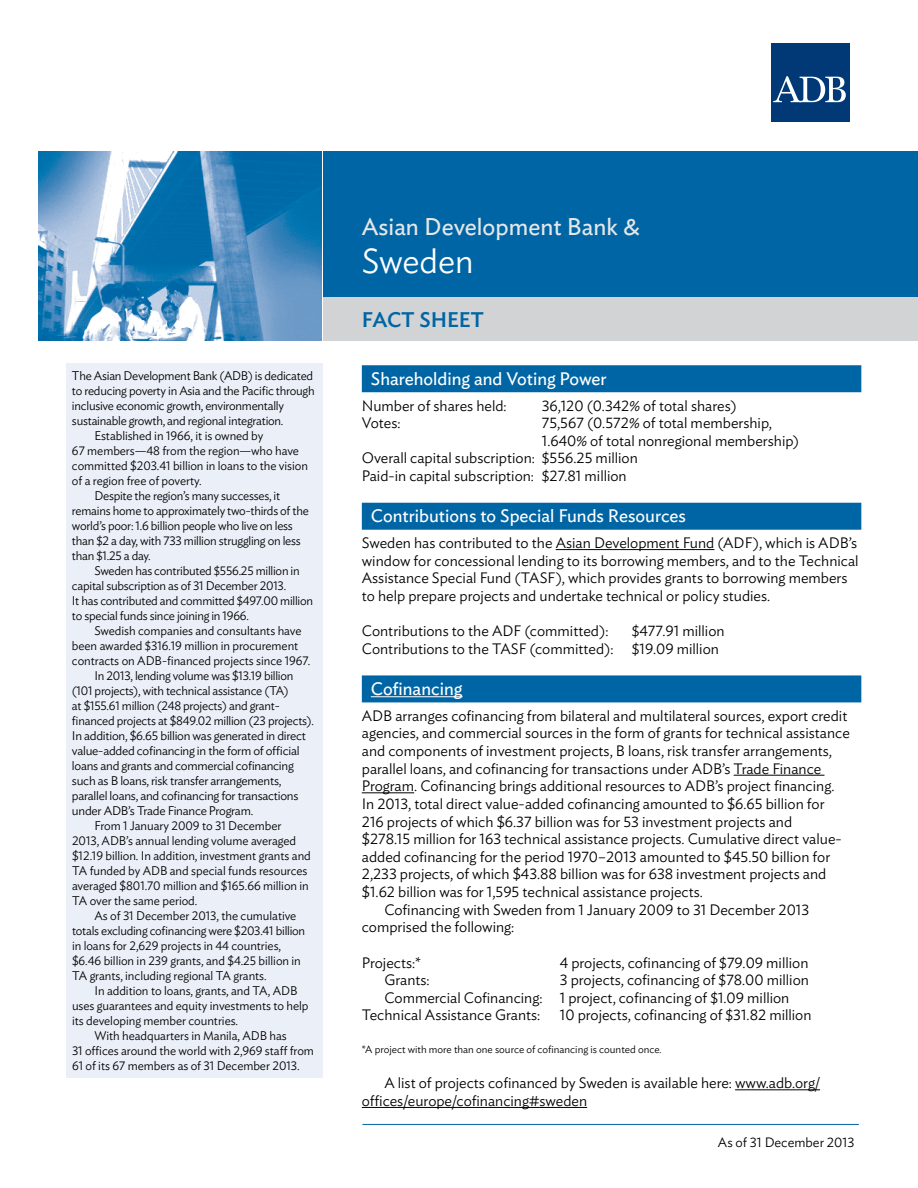
<style>
.page{position:relative;width:918px;height:1188px;background:#fff}
.page>*{position:absolute;margin:0;border:0;box-sizing:border-box;transform-origin:0 0}
.t1{font:300 34.5px "Ideal Sans";color:#fff}
.t2{font:24px "Ideal Sans";color:#e6e7e8}
.t3{font:500 21px "Ideal Sans";color:#0065a4}
.t4{font:18px "Ideal Sans";color:#fff}
.t5{font:300 15px/17.7px "Ideal Sans";color:#000}
.t6{font:300 13.5px "Ideal Sans";color:#000}
.t7{font:300 12.45px "Ideal Sans";letter-spacing:-.02em;color:#000}
.t8{font:300 10.5px "Ideal Sans";color:#000}
</style>
<div class="page">
<div style="left:323px;top:294px;width:595px;height:46px;background:#d1d3d4"></div>
<div style="left:323px;top:152px;width:595px;height:145px;background:#0065a4"></div>
<img style="left:38px;top:152px;width:284px;height:188px">
<hr style="left:362px;top:1124px;width:497px;height:1px;background:#0065a4">
<div style="left:771px;top:44px;width:78px;height:78px;background:#003976"></div>
<svg style="left:773px;top:76px;width:73px;height:26px"></svg>
<div style="left:66px;top:363px;width:256px;height:715px;background:#ebeff7"></div>
<div style="left:362px;top:365px;width:499px;height:27px;background:#0065a4"></div>
<div style="left:362px;top:503px;width:499px;height:27px;background:#0065a4"></div>
<hr style="left:556px;top:549px;width:158px;height:1px;background:#000">
<div style="left:362px;top:675px;width:499px;height:27px;background:#0065a4"></div>
<hr style="left:371px;top:696px;width:91px;height:1px;background:#fff">
<hr style="left:734px;top:775px;width:90px;height:1px;background:#000">
<hr style="left:362px;top:792px;width:52px;height:1px;background:#000">
<hr style="left:735px;top:1089px;width:85px;height:1px;background:#000">
<hr style="left:362px;top:1107px;width:225px;height:1px;background:#000">
<p class="t7" style="left:72px;top:366px;width:243px">The Asian Development Bank (ADB) is dedicated</p>
<p class="t7" style="left:72px;top:381px;width:244px">to reducing poverty in Asia and the Pacific through</p>
<p class="t7" style="left:72px;top:396px;width:214px">inclusive economic growth, environmentally</p>
<p class="t7" style="left:72px;top:411px;width:213px">sustainable growth, and regional integration.</p>
<p class="t7" style="left:94px;top:426px;width:170px">Established in 1966, it is owned by</p>
<p class="t7" style="left:72px;top:441px;width:229px">67 members—48 from the region—who have</p>
<p class="t7" style="left:72px;top:456px;width:238px">committed $203.41 billion in loans to the vision</p>
<p class="t7" style="left:72px;top:471px;width:131px">of a region free of poverty.</p>
<p class="t7" style="left:94px;top:486px;width:187px">Despite the region’s many successes, it</p>
<p class="t7" style="left:72px;top:501px;width:238px">remains home to approximately two-thirds of the</p>
<p class="t7" style="left:72px;top:516px;width:222px">world’s poor: 1.6 billion people who live on less</p>
<p class="t7" style="left:72px;top:531px;width:230px">than $2 a day, with 733 million struggling on less</p>
<p class="t7" style="left:72px;top:546px;width:80px">than $1.25 a day.</p>
<p class="t7" style="left:94px;top:561px;width:207px">Sweden has contributed $556.25 million in</p>
<p class="t7" style="left:72px;top:576px;width:216px">capital subscription as of 31 December 2013.</p>
<p class="t7" style="left:72px;top:591px;width:243px">It has contributed and committed $497.00 million</p>
<p class="t7" style="left:72px;top:606px;width:178px">to special funds since joining in 1966.</p>
<p class="t7" style="left:94px;top:621px;width:209px">Swedish companies and consultants have</p>
<p class="t7" style="left:72px;top:636px;width:228px">been awarded $316.19 million in procurement</p>
<p class="t7" style="left:72px;top:651px;width:240px">contracts on ADB-financed projects since 1967.</p>
<p class="t7" style="left:94px;top:666px;width:201px">In 2013, lending volume was $13.19 billion</p>
<p class="t7" style="left:72px;top:681px;width:218px">(101 projects), with technical assistance (TA)</p>
<p class="t7" style="left:72px;top:696px;width:209px">at $155.61 million (248 projects) and grant-</p>
<p class="t7" style="left:72px;top:711px;width:244px">financed projects at $849.02 million (23 projects).</p>
<p class="t7" style="left:72px;top:726px;width:236px">In addition, $6.65 billion was generated in direct</p>
<p class="t7" style="left:72px;top:741px;width:229px">value-added cofinancing in the form of official</p>
<p class="t7" style="left:72px;top:756px;width:223px">loans and grants and commercial cofinancing</p>
<p class="t7" style="left:72px;top:771px;width:211px">such as B loans, risk transfer arrangements,</p>
<p class="t7" style="left:72px;top:786px;width:228px">parallel loans, and cofinancing for transactions</p>
<p class="t7" style="left:72px;top:801px;width:183px">under ADB’s Trade Finance Program.</p>
<p class="t7" style="left:94px;top:816px;width:189px">From 1 January 2009 to 31 December</p>
<p class="t7" style="left:72px;top:831px;width:226px">2013, ADB’s annual lending volume averaged</p>
<p class="t7" style="left:72px;top:846px;width:240px">$12.19 billion. In addition, investment grants and</p>
<p class="t7" style="left:72px;top:861px;width:237px">TA funded by ADB and special funds resources</p>
<p class="t7" style="left:72px;top:876px;width:238px">averaged $801.70 million and $165.66 million in</p>
<p class="t7" style="left:72px;top:891px;width:127px">TA over the same period.</p>
<p class="t7" style="left:94px;top:906px;width:203px">As of 31 December 2013, the cumulative</p>
<p class="t7" style="left:72px;top:921px;width:235px">totals excluding cofinancing were $203.41 billion</p>
<p class="t7" style="left:72px;top:936px;width:211px">in loans for 2,629 projects in 44 countries,</p>
<p class="t7" style="left:72px;top:951px;width:230px">$6.46 billion in 239 grants, and $4.25 billion in</p>
<p class="t7" style="left:72px;top:966px;width:196px">TA grants, including regional TA grants.</p>
<p class="t7" style="left:94px;top:981px;width:205px">In addition to loans, grants, and TA, ADB</p>
<p class="t7" style="left:72px;top:996px;width:238px">uses guarantees and equity investments to help</p>
<p class="t7" style="left:72px;top:1011px;width:168px">its developing member countries.</p>
<p class="t7" style="left:94px;top:1026px;width:194px">With headquarters in Manila, ADB has</p>
<p class="t7" style="left:72px;top:1041px;width:243px">31 offices around the world with 2,969 staff from</p>
<p class="t7" style="left:72px;top:1056px;width:229px">61 of its 67 members as of 31 December 2013.</p>
<h2 class="t2" style="left:362px;top:209px;width:280px">Asian Development Bank &amp;</h2>
<h1 class="t1" style="left:362px;top:235px;width:113px">Sweden</h1>
<h3 class="t3" style="left:362px;top:304px;width:124px">FACT SHEET</h3>
<h3 class="t4" style="left:371px;top:365px;width:237px">Shareholding and Voting Power</h3>
<p class="t5" style="left:362px;top:395px;width:146px">Number of shares held:</p>
<p class="t5" style="left:542px;top:395px;width:196px">36,120 (0.342% of total shares)</p>
<p class="t5" style="left:362px;top:413px;width:40px">Votes:</p>
<p class="t5" style="left:542px;top:413px;width:232px">75,567 (0.572% of total membership,</p>
<p class="t5" style="left:542px;top:431px;width:259px">1.640% of total nonregional membership)</p>
<p class="t5" style="left:362px;top:448px;width:278px">Overall capital subscription: $556.25 million</p>
<p class="t5" style="left:362px;top:466px;width:266px">Paid-in capital subscription: $27.81 million</p>
<h3 class="t4" style="left:371px;top:502px;width:317px">Contributions to Special Funds Resources</h3>
<p class="t5" style="left:362px;top:533px;width:498px">Sweden has contributed to the Asian Development Fund (ADF), which is ADB’s window for concessional lending to its borrowing members, and to the Technical Assistance Special Fund (TASF), which provides grants to borrowing members to help prepare projects and undertake technical or policy studies.</p>
<p class="t5" style="left:362px;top:621px;width:248px">Contributions to the ADF (committed):</p>
<p class="t5" style="left:362px;top:621px;width:364px;text-indent:270px">$477.91 million<br>Contributions to the TASF (committed): $19.09 million</p>
<h3 class="t4" style="left:371px;top:675px;width:93px">Cofinancing</h3>
<p class="t5" style="left:362px;top:705px;width:487px">ADB arranges cofinancing from bilateral and multilateral sources, export credit</p>
<p class="t5" style="left:362px;top:723px;width:489px">agencies, and commercial sources in the form of grants for technical assistance</p>
<p class="t5" style="left:362px;top:741px;width:472px">and components of investment projects, B loans, risk transfer arrangements,</p>
<p class="t5" style="left:362px;top:758px;width:461px">parallel loans, and cofinancing for transactions under ADB’s Trade Finance</p>
<p class="t5" style="left:362px;top:776px;width:474px">Program. Cofinancing brings additional resources to ADB’s project financing.</p>
<p class="t5" style="left:362px;top:794px;width:464px">In 2013, total direct value-added cofinancing amounted to $6.65 billion for</p>
<p class="t5" style="left:362px;top:811px;width:432px">216 projects of which $6.37 billion was for 53 investment projects and</p>
<p class="t5" style="left:362px;top:829px;width:481px">$278.15 million for 163 technical assistance projects. Cumulative direct value-</p>
<p class="t5" style="left:362px;top:846px;width:470px">added cofinancing for the period 1970–2013 amounted to $45.50 billion for</p>
<p class="t5" style="left:362px;top:864px;width:466px">2,233 projects, of which $43.88 billion was for 638 investment projects and</p>
<p class="t5" style="left:362px;top:882px;width:343px">$1.62 billion was for 1,595 technical assistance projects.</p>
<p class="t5" style="left:384px;top:899px;width:426px">Cofinancing with Sweden from 1 January 2009 to 31 December 2013</p>
<p class="t5" style="left:362px;top:917px;width:154px">comprised the following:</p>
<p class="t5" style="left:362px;top:952px;width:60px">Projects:*</p>
<p class="t5" style="left:560px;top:952px;width:250px">4 projects, cofinancing of $79.09 million</p>
<p class="t5" style="left:384px;top:970px;width:47px">Grants:</p>
<p class="t5" style="left:560px;top:970px;width:251px">3 projects, cofinancing of $78.00 million</p>
<p class="t5" style="left:384px;top:987px;width:407px">Commercial Cofinancing: 1 project, cofinancing of $1.09 million</p>
<p class="t5" style="left:362px;top:1005px;width:180px">Technical Assistance Grants:</p>
<p class="t5" style="left:560px;top:1005px;width:253px">10 projects, cofinancing of $31.82 million</p>
<p class="t8" style="left:362px;top:1041px;width:301px">*A project with more than one source of cofinancing is counted once.</p>
<p class="t5" style="left:362px;top:1073px;width:460px;text-indent:22px">A list of projects cofinanced by Sweden is available here: www.adb.org/ offices/europe/cofinancing#sweden</p>
<p class="t6" style="left:718px;top:1132px;width:138px">As of 31 December 2013</p>
</div>
